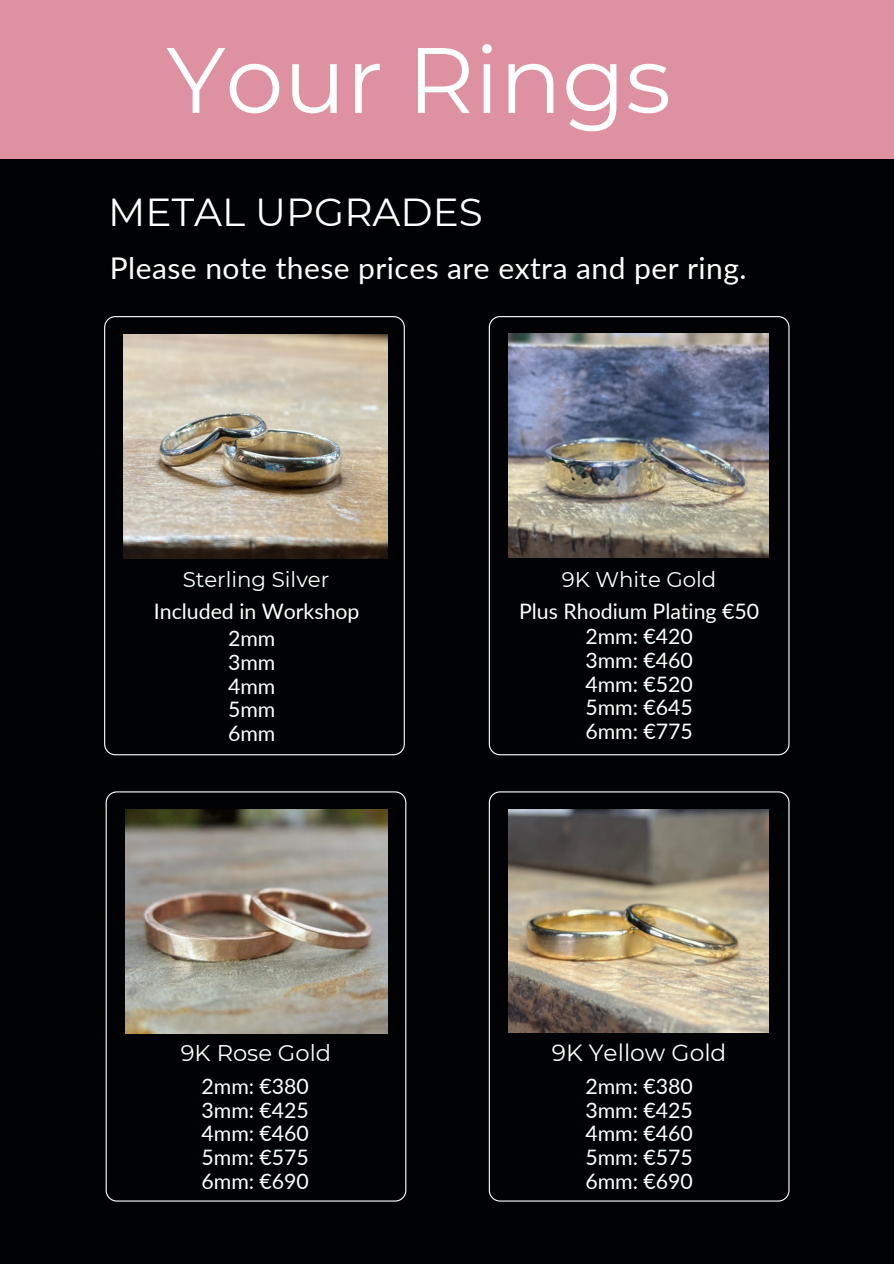
<style>
.page{position:relative;width:894px;height:1264px;background:#fff}
.page>*{position:absolute;margin:0;border:0;box-sizing:border-box;transform-origin:0 0}
.t1{font:92.7px "Montserrat";color:#fff}
.t2{font:39px "Montserrat";color:#fff}
.t3{font:30px "Lato";letter-spacing:.015em;color:#fff}
.t4{font:23.4px "Montserrat";color:#fff}
.t5{font:22.65px "Montserrat";color:#fff}
.t6{font:21.3px "Lato";color:#fff}
.t7{font:21.3px "Montserrat";color:#fff}
</style>
<div class="page">
<div style="left:0;top:0;width:893px;height:1263px;background:#010203"></div>
<div style="left:0;top:0;width:893px;height:159px;background:#de91a0"></div>
<svg style="left:104px;top:316px;width:300px;height:439px"></svg>
<svg style="left:488px;top:316px;width:301px;height:439px"></svg>
<img style="left:508px;top:334px;width:260px;height:224px">
<svg style="left:106px;top:791px;width:300px;height:410px"></svg>
<img style="left:125px;top:809px;width:262px;height:224px">
<svg style="left:488px;top:791px;width:301px;height:410px"></svg>
<img style="left:123px;top:334px;width:264px;height:224px">
<img style="left:508px;top:809px;width:260px;height:223px">
<h2 class="t1" style="left:166px;top:23px;width:506px">Your Rings</h2>
<p class="t2" style="left:108px;top:188px;width:376px">METAL UPGRADES</p>
<p class="t3" style="left:110px;top:250px;width:638px">Please note these prices are extra and per ring.</p>
<p class="t7" style="left:183px;top:566px;width:148px">Sterling Silver</p>
<p class="t6" style="left:228px;top:625px;width:49px">2mm</p>
<p class="t6" style="left:228px;top:649px;width:49px">3mm</p>
<p class="t6" style="left:228px;top:672px;width:49px">4mm</p>
<p class="t6" style="left:228px;top:696px;width:49px">5mm</p>
<p class="t6" style="left:228px;top:719px;width:49px">6mm</p>
<p class="t7" style="left:561px;top:566px;width:156px">9K White Gold</p>
<p class="t6" style="left:154px;top:598px;width:207px">Included in Workshop</p>
<p class="t6" style="left:519px;top:598px;width:241px">Plus Rhodium Plating €50</p>
<p class="t6" style="left:585px;top:623px;width:109px">2mm: €420</p>
<p class="t6" style="left:585px;top:647px;width:109px">3mm: €460</p>
<p class="t6" style="left:585px;top:670px;width:109px">4mm: €520</p>
<p class="t6" style="left:585px;top:694px;width:109px">5mm: €645</p>
<p class="t6" style="left:585px;top:718px;width:109px">6mm: €775</p>
<p class="t5" style="left:181px;top:1038px;width:152px">9K Rose Gold</p>
<p class="t6" style="left:201px;top:1073px;width:109px">2mm: €380</p>
<p class="t6" style="left:201px;top:1096px;width:109px">3mm: €425</p>
<p class="t6" style="left:201px;top:1120px;width:109px">4mm: €460</p>
<p class="t6" style="left:201px;top:1143px;width:109px">5mm: €575</p>
<p class="t6" style="left:201px;top:1167px;width:109px">6mm: €690</p>
<p class="t4" style="left:551px;top:1038px;width:176px">9K Yellow Gold</p>
<p class="t6" style="left:585px;top:1073px;width:109px">2mm: €380</p>
<p class="t6" style="left:585px;top:1096px;width:109px">3mm: €425</p>
<p class="t6" style="left:585px;top:1120px;width:109px">4mm: €460</p>
<p class="t6" style="left:585px;top:1143px;width:109px">5mm: €575</p>
<p class="t6" style="left:585px;top:1167px;width:109px">6mm: €690</p>
</div>
